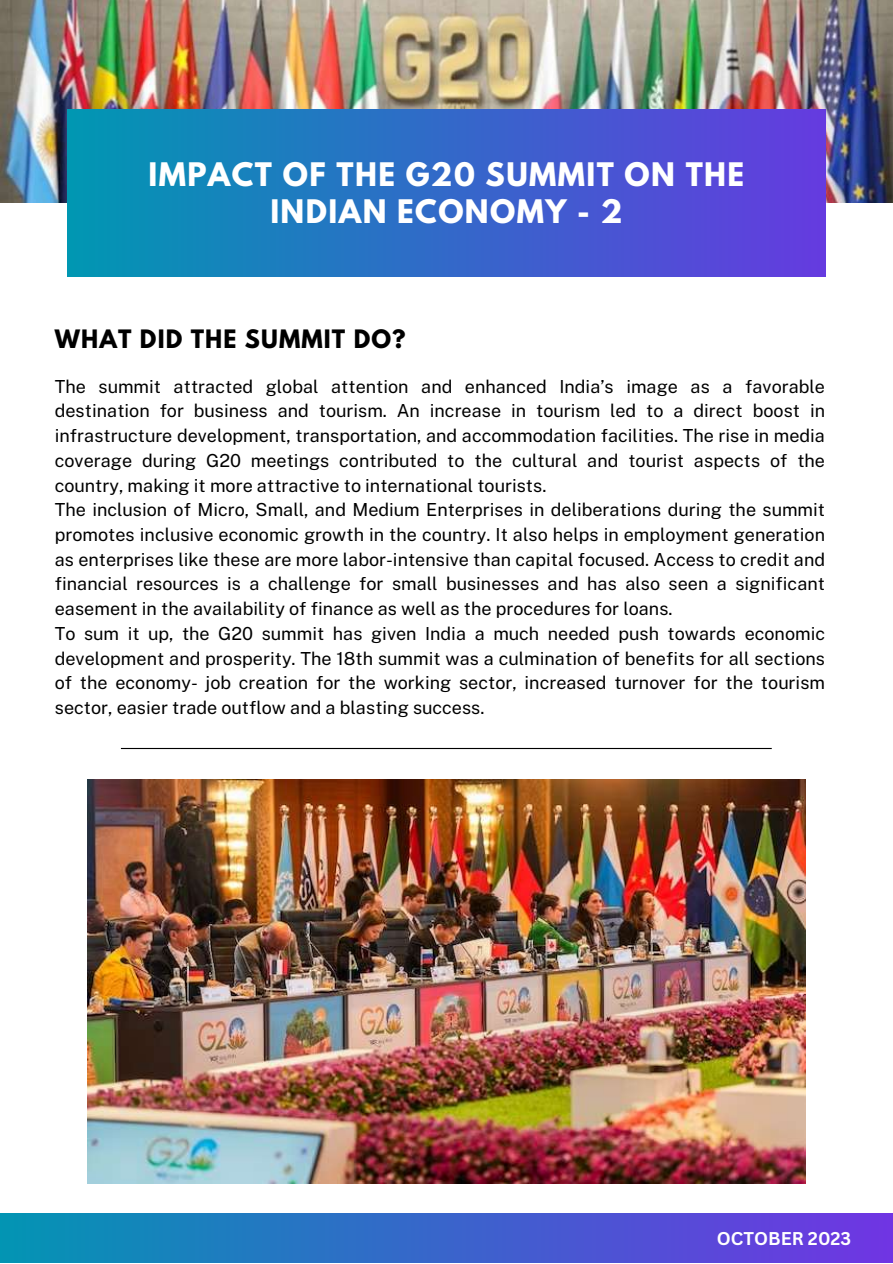
<style>
.page{position:relative;width:893px;height:1264px;background:#fff}
.page>*{position:absolute;margin:0;border:0;box-sizing:border-box;transform-origin:0 0}
.t1{font:700 28.8px/37px "League Spartan";letter-spacing:.05em;color:#fff;text-align:center}
.t2{font:700 22.5px "League Spartan";letter-spacing:.05em;color:#000}
.t3{font:18px/24.8px "Public Sans";color:#000}
.t4{font:700 18px "Canva Sans";color:#fff}
</style>
<div class="page">
<img style="left:0;top:0;width:892px;height:203px">
<div style="left:68px;top:110px;width:757px;height:167px;background:linear-gradient(to right,#0097b2,#653be0)"></div>
<div style="left:0;top:1213px;width:892px;height:49px;background:linear-gradient(to right,#0295b3,#7035e3)"></div>
<hr style="left:121px;top:748px;width:650px;height:1px;background:#000">
<img style="left:87px;top:779px;width:718px;height:403px">
<h1 class="t1" style="left:148px;top:160px;width:597px">IMPACT OF THE G20 SUMMIT ON THE<br>INDIAN ECONOMY - 2</h1>
<p class="t2" style="left:55px;top:328px;width:352px">WHAT DID THE SUMMIT DO?</p>
<p class="t3" style="left:55px;top:373px;width:771px">The summit attracted global attention and enhanced India’s image as a favorable destination for business and tourism. An increase in tourism led to a direct boost in infrastructure development, transportation, and accommodation facilities. The rise in media coverage during G20 meetings contributed to the cultural and tourist aspects of the country, making it more attractive to international tourists.<br>The inclusion of Micro, Small, and Medium Enterprises in deliberations during the summit promotes inclusive economic growth in the country. It also helps in employment generation as enterprises like these are more labor-intensive than capital focused. Access to credit and financial resources is a challenge for small businesses and has also seen a significant easement in the availability of finance as well as the procedures for loans.<br>To sum it up, the G20 summit has given India a much needed push towards economic development and prosperity. The 18th summit was a culmination of benefits for all sections of the economy- job creation for the working sector, increased turnover for the tourism sector, easier trade outflow and a blasting success.</p>
<p class="t4" style="left:717px;top:1225px;width:136px">OCTOBER 2023</p>
</div>
